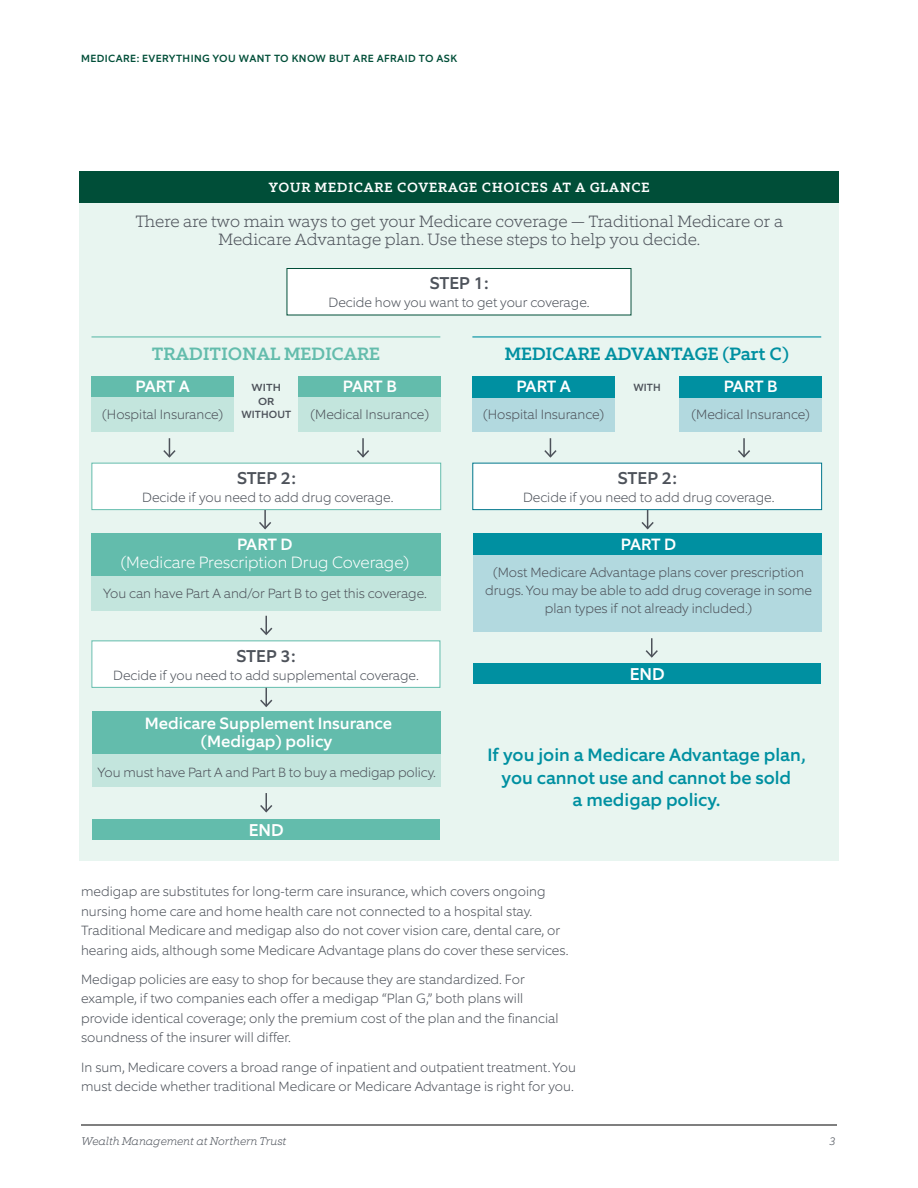
<style>
.page{position:relative;width:918px;height:1188px;background:#fff}
.page>*{position:absolute;margin:0;border:0;box-sizing:border-box;transform-origin:0 0}
.t1{font:500 18px/22.5px "Equip";color:#0090a1;text-align:center}
.t2{font:500 18px "Equip Slab";color:#0090a1}
.t3{font:500 18px "Equip Slab";letter-spacing:.01em;color:#63bcac}
.t4{font:500 17.25px "Equip";letter-spacing:-.005em;color:#4d525a}
.t5{font:500 17.25px "Equip";color:#fff}
.t6{font:200 16.5px/18px "Equip Slab";color:#4d525a;text-align:center}
.t7{font:500 16.5px/18px "Equip";color:#fff;text-align:center}
.t8{font:200 16.5px "Equip";color:#fff}
.t9{font:200 13.5px/19.5px "Equip";letter-spacing:.005em;color:#4d525a}
.t10{font:500 13.5px "Equip Slab";letter-spacing:.06em;color:#fff}
.t11{font:italic 200 11.25px "Equip Slab";letter-spacing:.005em;color:#4d525a}
.t12{font:500 10.5px "Equip";letter-spacing:.04em;color:#004e38}
.t13{font:500 10.5px "Equip";letter-spacing:.005em;color:#4d525a}
.t14{font:500 10.35px "Equip";letter-spacing:.01em;color:#4d525a;scale:1.09 1}
</style>
<div class="page">
<div style="left:80px;top:190px;width:759px;height:671px;background:#e8f5f0"></div>
<div style="left:92px;top:376px;width:142px;height:22px;background:#63bcac"></div>
<div style="left:92px;top:534px;width:349px;height:42px;background:#63bcac"></div>
<div style="left:473px;top:534px;width:348px;height:21px;background:#0090a1"></div>
<div style="left:92px;top:711px;width:349px;height:43px;background:#63bcac"></div>
<div style="left:92px;top:398px;width:142px;height:34px;background:#c3e5dd"></div>
<div style="left:92px;top:576px;width:349px;height:34px;background:#c3e5dd"></div>
<div style="left:473px;top:555px;width:348px;height:77px;background:#b2d9df"></div>
<div style="left:92px;top:754px;width:349px;height:33px;background:#c3e5dd"></div>
<div style="left:472px;top:398px;width:143px;height:34px;background:#b2d9df"></div>
<div style="left:472px;top:376px;width:143px;height:22px;background:#0090a1"></div>
<div style="left:299px;top:376px;width:142px;height:22px;background:#63bcac"></div>
<div style="left:299px;top:398px;width:142px;height:34px;background:#c3e5dd"></div>
<div style="left:680px;top:398px;width:142px;height:34px;background:#b2d9df"></div>
<div style="left:680px;top:376px;width:142px;height:22px;background:#0090a1"></div>
<hr style="left:81px;top:1125px;width:756px;height:1px;background:#000">
<div style="left:287px;top:268px;width:344px;height:47px;background:#fff"></div>
<div style="left:287px;top:268px;width:344px;height:47px;border:1px solid #004e38"></div>
<div style="left:92px;top:463px;width:349px;height:47px;background:#fff"></div>
<div style="left:92px;top:463px;width:349px;height:47px;border:1px solid #63bcac"></div>
<div style="left:473px;top:463px;width:349px;height:47px;background:#fff"></div>
<div style="left:472px;top:463px;width:350px;height:47px;border:1px solid #00768c"></div>
<div style="left:92px;top:641px;width:348px;height:46px;background:#fff"></div>
<div style="left:92px;top:640px;width:348px;height:48px;border:1px solid #63bcac"></div>
<div style="left:93px;top:819px;width:347px;height:21px;background:#63bcac"></div>
<div style="left:474px;top:663px;width:347px;height:21px;background:#0090a1"></div>
<hr style="left:92px;top:336px;width:348px;height:2px;background:#63bcac">
<hr style="left:472px;top:336px;width:349px;height:2px;background:#0090a1">
<svg style="left:163px;top:438px;width:13px;height:20px"></svg>
<svg style="left:544px;top:438px;width:13px;height:20px"></svg>
<svg style="left:257px;top:510px;width:16px;height:20px"></svg>
<svg style="left:640px;top:510px;width:15px;height:20px"></svg>
<svg style="left:260px;top:688px;width:13px;height:19px"></svg>
<svg style="left:260px;top:793px;width:13px;height:20px"></svg>
<svg style="left:260px;top:616px;width:13px;height:19px"></svg>
<svg style="left:645px;top:638px;width:13px;height:20px"></svg>
<svg style="left:357px;top:438px;width:12px;height:20px"></svg>
<svg style="left:738px;top:438px;width:12px;height:20px"></svg>
<div style="left:80px;top:171px;width:759px;height:31px;background:#004e38"></div>
<p class="t12" style="left:81px;top:52px;width:378px">MEDICARE: EVERYTHING YOU WANT TO KNOW BUT ARE AFRAID TO ASK</p>
<p class="t10" style="left:269px;top:179px;width:382px">YOUR MEDICARE COVERAGE CHOICES AT A GLANCE</p>
<p class="t6" style="left:135px;top:213px;width:649px">There are two main ways to get your Medicare coverage — Traditional Medicare or a<br>Medicare Advantage plan. Use these steps to help you decide.</p>
<p class="t4" style="left:430px;top:272px;width:60px">STEP 1:</p>
<p class="t9" style="left:329px;top:293px;width:262px">Decide how you want to get your coverage.</p>
<h1 class="t3" style="left:152px;top:342px;width:230px">TRADITIONAL MEDICARE</h1>
<h1 class="t2" style="left:505px;top:342px;width:286px">MEDICARE ADVANTAGE (Part C)</h1>
<p class="t7" style="left:135px;top:377px;width:56px">PART A</p>
<p class="t9" style="left:102px;top:404px;width:122px">(Hospital Insurance)</p>
<p class="t7" style="left:343px;top:377px;width:56px">PART B</p>
<p class="t9" style="left:311px;top:404px;width:120px">(Medical Insurance)</p>
<p class="t7" style="left:516px;top:378px;width:56px">PART A</p>
<p class="t9" style="left:483px;top:405px;width:122px">(Hospital Insurance)</p>
<p class="t14" style="left:252px;top:381px;width:28px">WITH</p>
<p class="t13" style="left:633px;top:381px;width:29px">WITH</p>
<p class="t14" style="left:258px;top:394px;width:17px">OR</p>
<p class="t13" style="left:241px;top:408px;width:51px">WITHOUT</p>
<p class="t7" style="left:724px;top:378px;width:56px">PART B</p>
<p class="t9" style="left:692px;top:405px;width:120px">(Medical Insurance)</p>
<p class="t4" style="left:237px;top:467px;width:60px">STEP 2:</p>
<p class="t9" style="left:142px;top:487px;width:253px">Decide if you need to add drug coverage.</p>
<p class="t7" style="left:237px;top:535px;width:57px">PART D</p>
<p class="t8" style="left:121px;top:551px;width:290px">(Medicare Prescription Drug Coverage)</p>
<p class="t9" style="left:103px;top:583px;width:325px">You can have Part A and/or Part B to get this coverage.</p>
<p class="t4" style="left:237px;top:645px;width:60px">STEP 3:</p>
<p class="t9" style="left:113px;top:665px;width:307px">Decide if you need to add supplemental coverage.</p>
<p class="t7" style="left:145px;top:714px;width:248px">Medicare Supplement Insurance (Medigap) policy</p>
<p class="t9" style="left:98px;top:762px;width:340px">You must have Part A and Part B to buy a medigap policy.</p>
<p class="t5" style="left:249px;top:819px;width:37px">END</p>
<p class="t4" style="left:618px;top:467px;width:60px">STEP 2:</p>
<p class="t9" style="left:523px;top:487px;width:253px">Decide if you need to add drug coverage.</p>
<p class="t7" style="left:621px;top:535px;width:57px">PART D</p>
<p class="t9" style="left:485px;top:564px;width:329px;line-height:18px;text-align:center">(Most Medicare Advantage plans cover prescription drugs. You may be able to add drug coverage in some plan types if not already included.)</p>
<p class="t5" style="left:630px;top:663px;width:37px">END</p>
<h1 class="t1" style="left:487px;top:744px;width:320px">If you join a Medicare Advantage plan, you cannot use and cannot be sold<br>a medigap policy.</h1>
<p class="t9" style="left:81px;top:882px;width:489px">medigap are substitutes for long-term care insurance, which covers ongoing nursing home care and home health care not connected to a hospital stay.<br>Traditional Medicare and medigap also do not cover vision care, dental care, or hearing aids, although some Medicare Advantage plans do cover these services.</p>
<p class="t9" style="left:81px;top:969px;width:479px">Medigap policies are easy to shop for because they are standardized. For example, if two companies each offer a medigap “Plan G,” both plans will provide identical coverage; only the premium cost of the plan and the financial soundness of the insurer will differ.</p>
<p class="t9" style="left:81px;top:1057px;width:497px">In sum, Medicare covers a broad range of inpatient and outpatient treatment. You must decide whether traditional Medicare or Medicare Advantage is right for you.</p>
<p class="t11" style="left:81px;top:1134px;width:207px">Wealth Management at Northern Trust</p>
<p class="t11" style="left:829px;top:1134px;width:8px">3</p>
</div>
